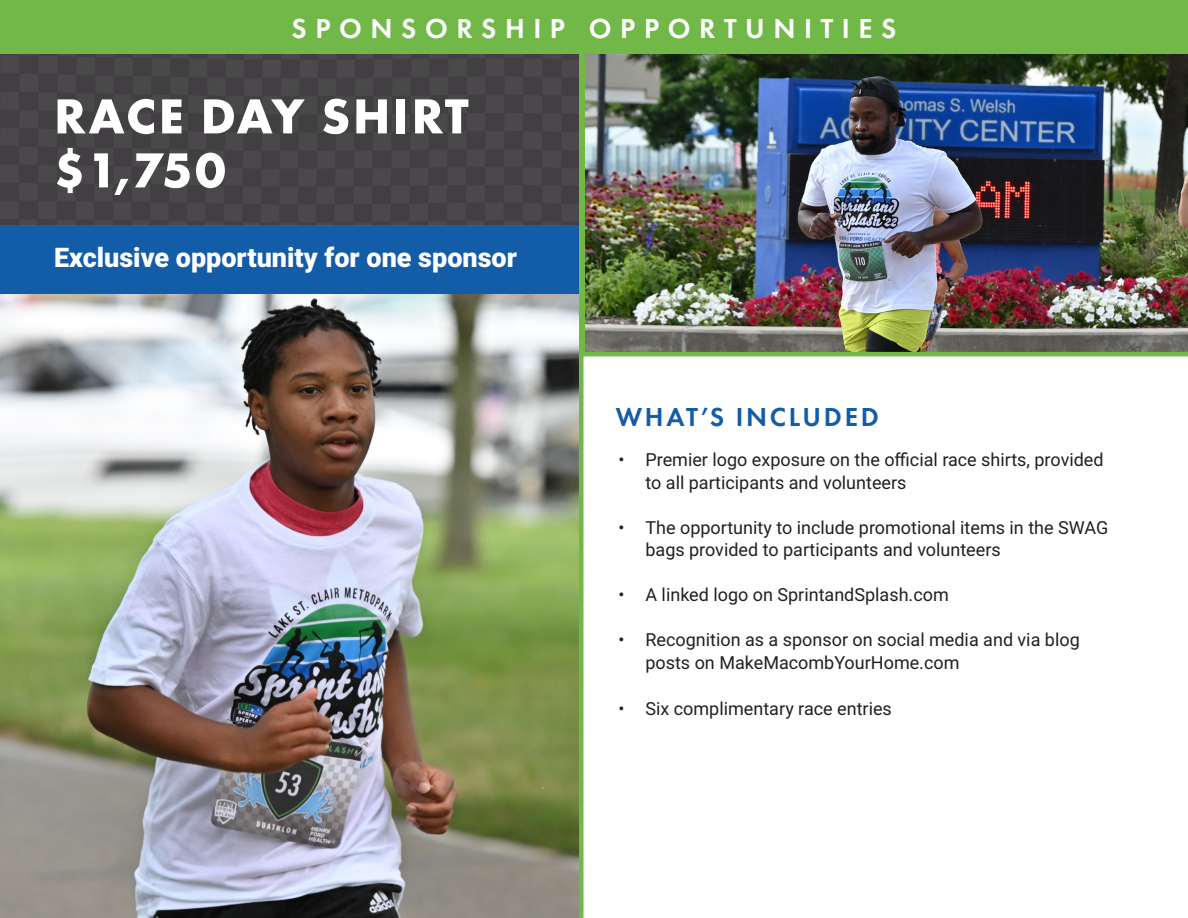
<style>
.page{position:relative;width:1188px;height:918px;background:#fff}
.page>*{position:absolute;margin:0;border:0;box-sizing:border-box;transform-origin:0 0}
.t1{font:700 51px "Futura PT";letter-spacing:.05em;color:#fff}
.t2{font:600 28.5px "Futura PT";letter-spacing:.3em;color:#fff}
.t3{font:900 27px "Roboto";color:#fff}
.t4{font:600 27px "Futura PT";letter-spacing:.1em;color:#135ca7}
.t5{font:18px/22.5px "Roboto";color:#231f20}
</style>
<div class="page">
<img style="left:0;top:294px;width:579px;height:624px">
<div style="left:0;top:226px;width:579px;height:68px;background:#135ca7"></div>
<div style="left:0;top:54px;width:579px;height:172px;background:#444244"></div>
<img style="left:584px;top:54px;width:604px;height:302px">
<div style="left:579px;top:0;width:5px;height:918px;background:#72b849"></div>
<div style="left:0;top:0;width:1188px;height:54px;background:#72b849"></div>
<p class="t2" style="left:292px;top:11px;width:606px">SPONSORSHIP OPPORTUNITIES</p>
<p class="t1" style="left:54px;top:83px;width:416px">RACE DAY SHIRT</p>
<p class="t1" style="left:54px;top:137px;width:173px">$1,750</p>
<p class="t3" style="left:54px;top:239px;width:464px">Exclusive opportunity for one sponsor</p>
<p class="t4" style="left:616px;top:400px;width:265px">WHAT’S INCLUDED</p>
<p class="t5" style="left:645px;top:448px;width:460px;text-indent:-27px">• Premier logo exposure on the official race shirts, provided to all participants and volunteers</p>
<p class="t5" style="left:645px;top:515px;width:464px;text-indent:-27px">• The opportunity to include promotional items in the SWAG bags provided to participants and volunteers</p>
<p class="t5" style="left:618px;top:583px;width:332px">• A linked logo on SprintandSplash.com</p>
<p class="t5" style="left:645px;top:628px;width:436px;text-indent:-27px">• Recognition as a sponsor on social media and via blog posts on MakeMacombYourHome.com</p>
<p class="t5" style="left:618px;top:697px;width:275px">• Six complimentary race entries</p>
</div>
